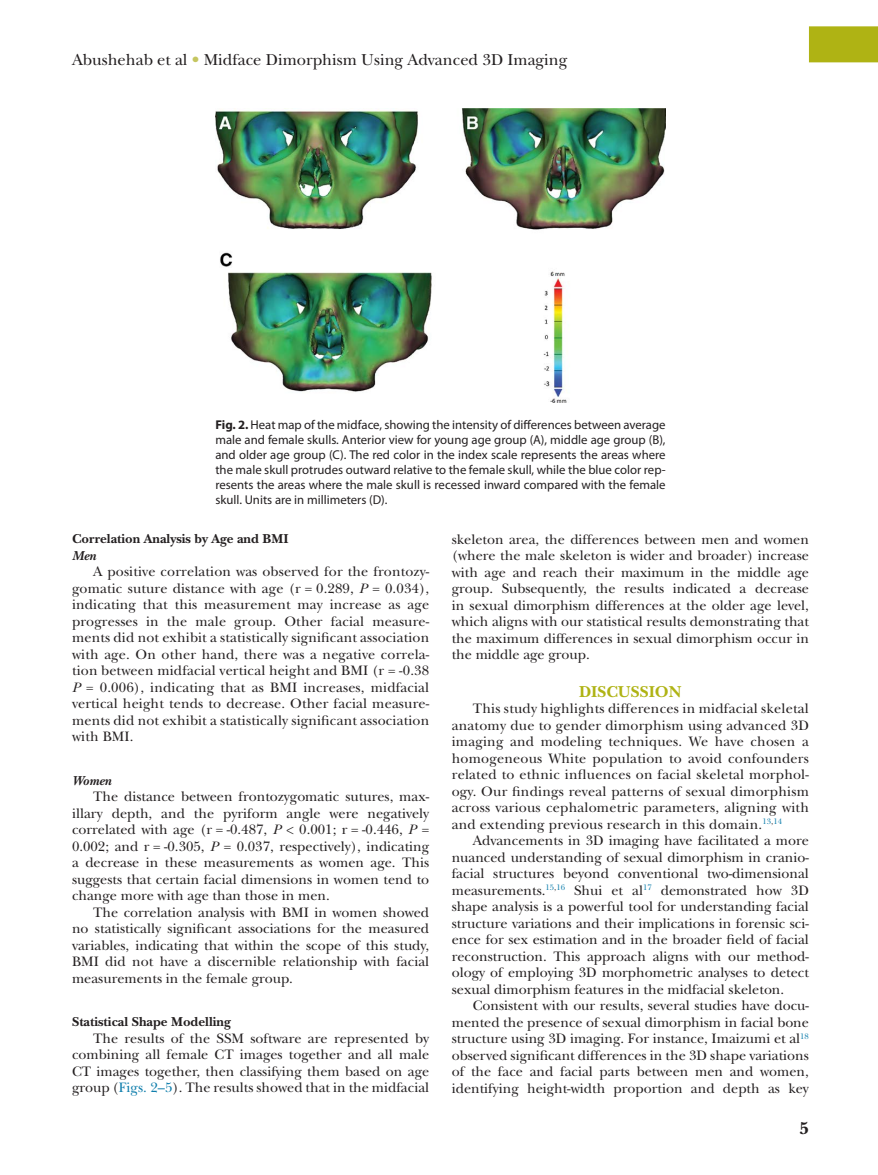
<style>
.page{position:relative;width:878px;height:1175px;background:#fff}
.page>*{position:absolute;margin:0;border:0;box-sizing:border-box;transform-origin:0 0}
.t1{font:700 18px "New Baskerville Std";color:#231f20}
.t2{font:16.5px "New Baskerville Std";color:#231f20}
.t3{font:700 16.5px "New Baskerville Std";color:#afb314}
.t4{font:14.25px/16.5px "New Baskerville Std";color:#231f20;text-align:justify}
.t5{font:700 13.5px "New Baskerville Std";color:#231f20}
.t6{font:italic 700 13.5px "New Baskerville Std";color:#231f20}
.t7{font:12.75px/15px "Myriad Pro";color:#231f20;text-align:justify}
.s1{color:#c5c660}
.s2{font-weight:700}
.s3{font-style:italic}
.s4{color:#0f7eac}
</style>
<div class="page">
<div style="left:808px;top:26px;width:70px;height:36px;background:#afb314"></div>
<img style="left:215px;top:108px;width:450px;height:295px">
<p class="t2" style="left:72px;top:50px;width:497px">Abushehab et al <span class="s1">•</span> Midface Dimorphism Using Advanced 3D Imaging</p>
<p class="t7" style="left:215px;top:417px;width:452px"><span class="s2">Fig. 2.</span> Heat map of the midface, showing the intensity of differences between average male and female skulls. Anterior view for young age group (A), middle age group (B), and older age group (C). The red color in the index scale represents the areas where the male skull protrudes outward relative to the female skull, while the blue color rep&shy;resents the areas where the male skull is recessed inward compared with the female skull. Units are in millimeters (D).</p>
<p class="t5" style="left:72px;top:531px;width:218px">Correlation Analysis by Age and BMI</p>
<p class="t6" style="left:72px;top:547px;width:26px">Men</p>
<p class="t4" style="left:72px;top:563px;width:359px;text-indent:21px">A positive correlation was observed for the frontozy&shy;gomatic suture distance with age (r = 0.289, <span class="s3">P</span> = 0.034), indicating that this measurement may increase as age progresses in the male group. Other facial measure&shy;ments did not exhibit a statistically significant association with age. On other hand, there was a negative correla&shy;tion between midfacial vertical height and BMI (r = -0.38<br><span class="s3">P</span> = 0.006), indicating that as BMI increases, midfacial vertical height tends to decrease. Other facial measure&shy;ments did not exhibit a statistically significant association with BMI.</p>
<p class="t6" style="left:72px;top:772px;width:41px">Women</p>
<p class="t4" style="left:72px;top:788px;width:359px;text-indent:21px">The distance between frontozygomatic sutures, max&shy;illary depth, and the pyriform angle were negatively correlated with age (r = -0.487, <span class="s3">P</span> &lt; 0.001; r = -0.446, <span class="s3">P</span> = 0.002; and r = -0.305, <span class="s3">P</span> = 0.037, respectively), indicating a decrease in these measurements as women age. This suggests that certain facial dimensions in women tend to change more with age than those in men.</p>
<p class="t4" style="left:72px;top:904px;width:359px;text-indent:21px">The correlation analysis with BMI in women showed no statistically significant associations for the measured variables, indicating that within the scope of this study, BMI did not have a discernible relationship with facial measurements in the female group.</p>
<p class="t5" style="left:72px;top:1014px;width:160px">Statistical Shape Modelling</p>
<p class="t4" style="left:72px;top:1030px;width:358px;text-indent:21px">The results of the SSM software are represented by combining all female CT images together and all male CT images together, then classifying them based on age group (<span class="s4">Figs. 2–5</span>). The results showed that in the midfacial</p>
<p class="t4" style="left:452px;top:531px;width:359px">skeleton area, the differences between men and women (where the male skeleton is wider and broader) increase with age and reach their maximum in the middle age group. Subsequently, the results indicated a decrease in sexual dimorphism differences at the older age level, which aligns with our statistical results demonstrating that the maximum differences in sexual dimorphism occur in the middle age group.</p>
<p class="t3" style="left:579px;top:681px;width:104px">DISCUSSION</p>
<p class="t4" style="left:451px;top:700px;width:359px;text-indent:21px">This study highlights differences in midfacial skeletal anatomy due to gender dimorphism using advanced 3D imaging and modeling techniques. We have chosen a homogeneous White population to avoid confounders related to ethnic influences on facial skeletal morphol&shy;ogy. Our findings reveal patterns of sexual dimorphism across various cephalometric parameters, aligning with and extending previous research in this domain.<sup>13</sup><sup>,</sup><sup>14</sup></p>
<p class="t4" style="left:451px;top:832px;width:359px;text-indent:21px">Advancements in 3D imaging have facilitated a more nuanced understanding of sexual dimorphism in cranio&shy;facial structures beyond conventional two-dimensional measurements.<sup>15</sup><sup>,</sup><sup>16</sup> Shui et al<sup>17</sup> demonstrated how 3D shape analysis is a powerful tool for understanding facial structure variations and their implications in forensic sci&shy;ence for sex estimation and in the broader field of facial reconstruction. This approach aligns with our method&shy;ology of employing 3D morphometric analyses to detect sexual dimorphism features in the midfacial skeleton.</p>
<p class="t4" style="left:451px;top:997px;width:359px;text-indent:21px">Consistent with our results, several studies have docu&shy;mented the presence of sexual dimorphism in facial bone structure using 3D imaging. For instance, Imaizumi et al<sup>18 </sup>observed significant differences in the 3D shape variations of the face and facial parts between men and women, identifying height-width proportion and depth as key</p>
<p class="t1" style="left:799px;top:1118px;width:11px">5</p>
</div>
